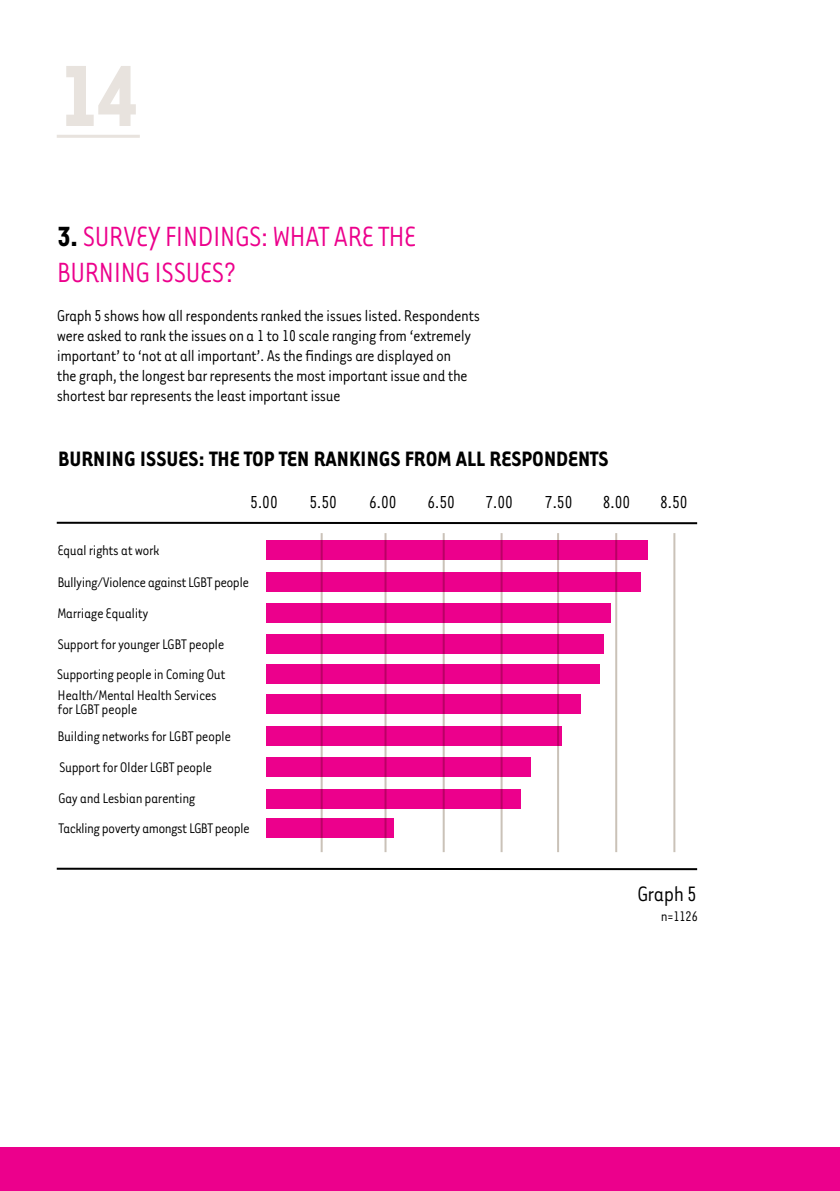
<style>
.page{position:relative;width:840px;height:1191px;background:#fff}
.page>*{position:absolute;margin:0;border:0;box-sizing:border-box;transform-origin:0 0}
.t1{font:700 100px "Tarzana Narrow";color:#e8e3de}
.t2{font:32px/35.2px "Tarzana Narrow";letter-spacing:-.03em;color:#ec008c}
.t3{font:700 24px "Tarzana Narrow";color:#000}
.t4{font:24px "Tarzana Narrow";color:#000}
.t5{font:20px "Tarzana Narrow";letter-spacing:-.03em;color:#000}
.t6{font:18px/19.8px "Tarzana Narrow";letter-spacing:-.03em;color:#000}
.t7{font:16px/30.8px "Tarzana Narrow";letter-spacing:-.03em;color:#000}
.s1{font-weight:700;color:#000}
</style>
<div class="page">
<div style="left:266px;top:541px;width:381px;height:19px;background:#ec008c"></div>
<div style="left:266px;top:572px;width:374px;height:19px;background:#ec008c"></div>
<div style="left:266px;top:603px;width:344px;height:19px;background:#ec008c"></div>
<div style="left:266px;top:634px;width:337px;height:20px;background:#ec008c"></div>
<div style="left:266px;top:664px;width:333px;height:20px;background:#ec008c"></div>
<div style="left:266px;top:695px;width:314px;height:19px;background:#ec008c"></div>
<div style="left:266px;top:726px;width:295px;height:20px;background:#ec008c"></div>
<div style="left:266px;top:757px;width:264px;height:19px;background:#ec008c"></div>
<div style="left:266px;top:789px;width:254px;height:19px;background:#ec008c"></div>
<div style="left:266px;top:818px;width:127px;height:19px;background:#ec008c"></div>
<hr style="left:320px;top:533px;width:2px;height:319px;background:#cac2b8">
<hr style="left:384px;top:533px;width:2px;height:319px;background:#cac2b8">
<hr style="left:442px;top:533px;width:2px;height:319px;background:#cac2b8">
<hr style="left:500px;top:533px;width:2px;height:319px;background:#cac2b8">
<hr style="left:556px;top:533px;width:2px;height:319px;background:#cac2b8">
<hr style="left:615px;top:533px;width:2px;height:319px;background:#cac2b8">
<hr style="left:673px;top:533px;width:2px;height:319px;background:#cac2b8">
<hr style="left:57px;top:522px;width:639px;height:2px;background:#000">
<hr style="left:57px;top:867px;width:639px;height:3px;background:#000">
<div style="left:0;top:1147px;width:839px;height:44px;background:#ec008c"></div>
<hr style="left:57px;top:135px;width:83px;height:3px;background:#e8e3de">
<h1 class="t1" style="left:57px;top:33px;width:85px">14</h1>
<h2 class="t2" style="left:57px;top:218px;width:361px;text-indent:108px">FIND INGS: What are the<br>Burni ng Issues?</h2>
<p class="t6" style="left:57px;top:305px;width:424px">Graph 5 shows how all respondents ranked the issues listed. Respondents were asked to rank the issues on a 1 to 10 scale ranging from ‘extremely important’ to ‘not at all important’. As the findings are displayed on<br>the graph, the longest bar represents the most important issue and the shortest bar represents the least important issue</p>
<h2 class="t2" style="left:57px;top:218px;width:40px"><span class="s1">3.</span>SURVEY</h2>
<h3 class="t3" style="left:58px;top:444px;width:443px">BURNING ISSUES: THE TOP TEN RANKI NGS FROM ALL RESP</h3>
<h3 class="t3" style="left:532px;top:444px;width:76px">ONDENTS</h3>
<p class="t7" style="left:57px;top:534px;width:104px">Equal rights at work</p>
<p class="t5" style="left:250px;top:489px;width:30px">5.00</p>
<p class="t5" style="left:309px;top:489px;width:30px">5.50</p>
<p class="t5" style="left:368px;top:489px;width:30px">6.00</p>
<p class="t5" style="left:427px;top:489px;width:30px">6.50</p>
<p class="t5" style="left:485px;top:489px;width:30px">7.00</p>
<p class="t5" style="left:544px;top:489px;width:30px">7.50</p>
<p class="t5" style="left:602px;top:489px;width:30px">8.00</p>
<p class="t5" style="left:659px;top:489px;width:30px">8.50</p>
<p class="t7" style="left:57px;top:566px;width:194px">Bullying/Violence against LGBT people<br>Marriage Equality<br>Support for younger LGBT people<br>Supporting people in Coming Out</p>
<p class="t7" style="left:58px;top:687px;width:160px;line-height:14px">H ealth/Mental H ealth Services for LGBT people</p>
<p class="t7" style="left:57px;top:720px;width:175px">Building networks for LGBT people</p>
<p class="t7" style="left:59px;top:751px;width:155px">Support for Older LGBT people</p>
<p class="t7" style="left:58px;top:782px;width:139px">Gay and Lesbian parenting</p>
<p class="t7" style="left:59px;top:812px;width:192px">Tackling poverty amongst LG BT people</p>
<h3 class="t4" style="left:636px;top:879px;width:61px">Graph 5</h3>
<p class="t7" style="left:660px;top:900px;width:39px">n=1126</p>
</div>
